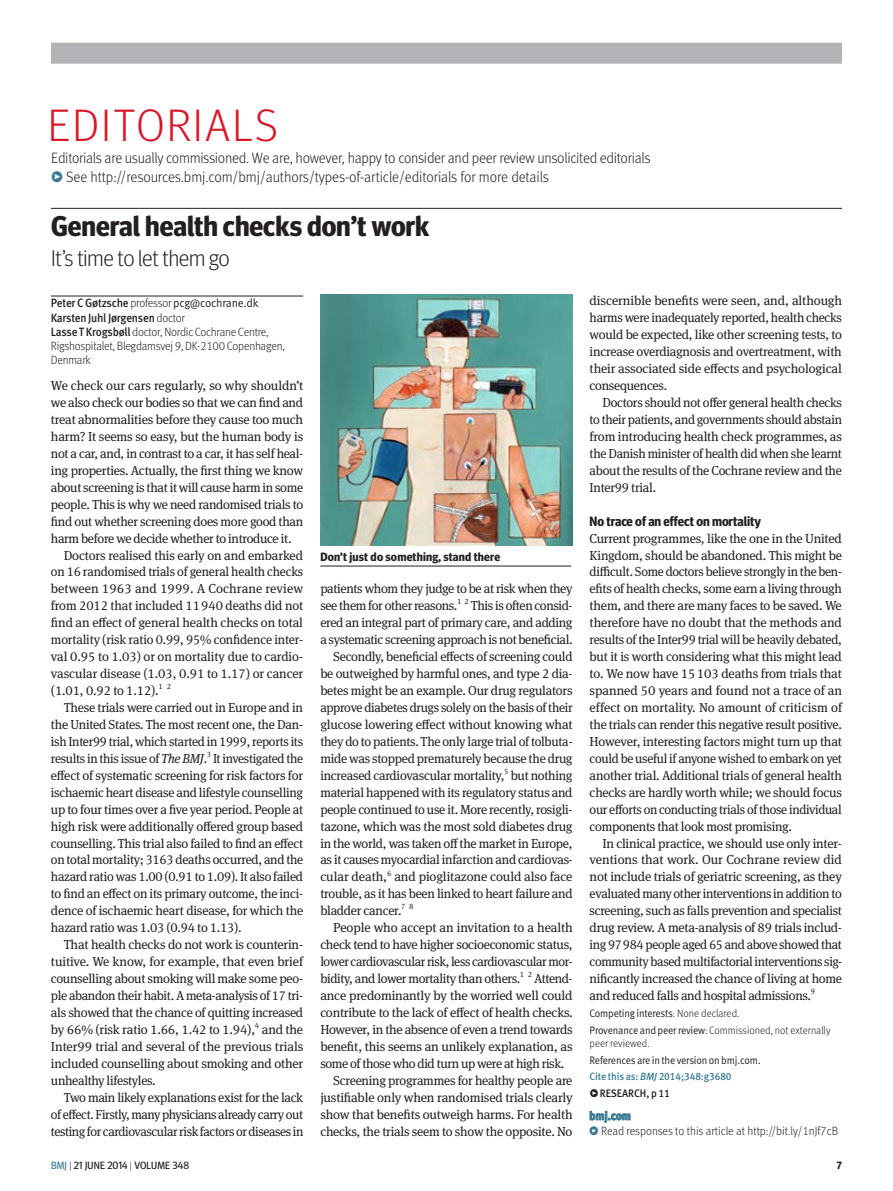
<style>
.page{position:relative;width:893px;height:1191px;background:#fff}
.page>*{position:absolute;margin:0;border:0;box-sizing:border-box;transform-origin:0 0}
.t1{font:300 45px "Meta Headline OT";letter-spacing:.06em;color:#d71729}
.editorial_head_19{font:700 28.5px "Meta Headline OT";color:#231f20}
.editorial_intro{font:300 22.5px "Meta Headline OT";color:#231f20}
.t2{font:300 15px/19.4px "Meta Pro";letter-spacing:-.02em;color:#231f20;scale:.95 1}
.subhead1_crosshead{font:700 13.5px "Meta Headline OT";color:#231f20}
.body_indent{font:13.05px/17px "Meta Serif Pro";letter-spacing:-.025em;color:#231f20;text-align:justify}
.body{font:13.05px/17px "Meta Serif Pro";letter-spacing:-.025em;color:#231f20;text-align:justify}
.editorial_author_det{font:300 12px/14.2px "Meta Pro";letter-spacing:-.02em;color:#231f20;scale:.95 1}
.caption_picture{font:700 12px "Meta Headline OT";letter-spacing:.015em;color:#231f20}
._8pt_Link_bold{font:700 12px "Meta Pro";letter-spacing:-.01em;color:#3c7b93;scale:.95 1}
.acknol_sup_cor_to__r{font:10.8px "Meta Pro Normal";letter-spacing:-.02em;color:#231f20;scale:.93 1}
.acknol_sup_cor_to__r-2{font:300 10.8px/12.8px "Meta Pro";color:#231f20;scale:.95 1}
.t3{font:500 10.8px "Meta Pro";letter-spacing:-.01em;color:#231f20;scale:.95 1}
.citation{font:500 10.5px "Meta Pro";letter-spacing:-.01em;color:#3c7b93;scale:.95 1}
.t4{font:10.5px "Meta Headline OT";letter-spacing:.01em;color:#231f20}
.t5{font:700 10.5px "Meta Headline OT";color:#231f20}
.body_indent-2{font:7.8px "Meta Serif Pro";color:#231f20}
.s1{font-weight:500;color:#3c7b93}
.s2{font-weight:500}
.s3{font-family:"Meta Pro Normal";font-weight:400}
.s4{font-style:italic}
.s5{font-family:"Meta Pro";font-weight:300}
.s6{color:#3c7b93}
.s7{font-weight:300}
</style>
<div class="page">
<div style="left:51px;top:43px;width:791px;height:21px;background:#b2b3b7"></div>
<hr style="left:51px;top:208px;width:791px;height:1px;background:#231f20">
<hr style="left:51px;top:296px;width:252px;height:1px;background:#231f20">
<svg style="left:590px;top:1110px;width:40px;height:12px"></svg>
<img style="left:320px;top:295px;width:253px;height:251px">
<hr style="left:320px;top:566px;width:251px;height:1px;background:#231f20">
<h1 class="t1" style="left:48px;top:98px;width:231px">EDITORIALS</h1>
<p class="t2" style="left:51px;top:147px;width:632px">Editorials are usually commissioned. We are, however, happy to consider and peer review unsolicited editorials<br><span class="s1">Ж</span> See http://resources.bmj.com/bmj/authors/types-of-article/editorials for more details</p>
<p class="editorial_head_19" style="left:51px;top:209px;width:380px">General health checks don’t work</p>
<p class="editorial_intro" style="left:51px;top:245px;width:180px">It’s time to let them go</p>
<p class="editorial_author_det" style="left:51px;top:295px;width:248px"><span class="s2">Peter C Gøtzsche</span> professor <span class="s3">pcg@cochrane.dk </span><span class="s2">Karsten Juhl Jørgensen</span> doctor<br><span class="s2">Lasse T Krogsbøll</span> doctor, Nordic Cochrane Centre, Rigshospitalet, Blegdamsvej 9, DK-2100 Copenhagen, Denmark</p>
<p class="body" style="left:51px;top:376px;width:254px">We check our cars regularly, so why shouldn’t we also check our bodies so that we can find and treat abnormalities before they cause too much harm? It seems so easy, but the human body is not a car, and, in contrast to a car, it has self heal&shy;ing properties. Actually, the first thing we know about screening is that it will cause harm in some people. This is why we need randomised trials to find out whether screening does more good than harm before we decide whether to introduce it.</p>
<p class="body_indent" style="left:51px;top:546px;width:254px;text-indent:13px">Doctors realised this early on and embarked on 16 randomised trials of general health checks between 1963 and 1999. A Cochrane review from 2012 that included 11940 deaths did not find an effect of general health checks on total mortality (risk ratio 0.99, 95% confidence inter&shy;val 0.95 to 1.03) or on mortality due to cardio&shy;vascular disease (1.03, 0.91 to 1.17) or cancer (1.01, 0.92 to 1.12).</p>
<p class="caption_picture" style="left:320px;top:550px;width:181px">Don’t just do something, stand there</p>
<p class="body_indent" style="left:320px;top:579px;width:254px">patients whom they judge to be at risk when they see them for other reasons.</p>
<p class="body_indent-2" style="left:457px;top:596px;width:13px">1 2</p>
<p class="body_indent" style="left:320px;top:596px;width:254px;text-indent:151px">This is often consid&shy;ered an integral part of primary care, and adding a systematic screening approach is not beneficial.</p>
<p class="body_indent" style="left:320px;top:647px;width:254px;text-indent:13px">Secondly, beneficial effects of screening could be outweighed by harmful ones, and type 2 dia&shy;betes might be an example. Our drug regulators approve diabetes drugs solely on the basis of their glucose lowering effect without knowing what they do to patients. The only large trial of tolbuta&shy;mide was stopped prematurely because the drug increased cardiovascular mortality,</p>
<p class="body_indent-2" style="left:159px;top:681px;width:14px">1 2</p>
<p class="body_indent" style="left:51px;top:698px;width:254px;text-indent:13px">These trials were carried out in Europe and in the United States. The most recent one, the Dan&shy;ish Inter99 trial, which started in 1999, reports its results in this issue of <span class="s4">The BMJ</span>.<sup>3</sup> It investigated the effect of systematic screening for risk factors for ischaemic heart disease and lifestyle counselling up to four times over a five year period. People at high risk were additionally offered group based counselling. This trial also failed to find an effect on total mortality; 3163 deaths occurred, and the hazard ratio was 1.00 (0.91 to 1.09). It also failed to find an effect on its primary outcome, the inci&shy;dence of ischaemic heart disease, for which the hazard ratio was 1.03 (0.94 to 1.13).</p>
<p class="body_indent" style="left:51px;top:935px;width:254px;text-indent:13px">That health checks do not work is counterin&shy;tuitive. We know, for example, that even brief counselling about smoking will make some peo&shy;ple abandon their habit. A meta-analysis of 17 tri&shy;als showed that the chance of quitting increased by 66% (risk ratio 1.66, 1.42 to 1.94),</p>
<p class="body_indent-2" style="left:504px;top:765px;width:6px">5</p>
<p class="body_indent" style="left:320px;top:766px;width:254px;text-indent:190px">but nothing material happened with its regulatory status and people continued to use it. More recently, rosigli&shy;tazone, which was the most sold diabetes drug in the world, was taken off the market in Europe, as it causes myocardial infarction and cardiovas&shy;cular death,<sup>6</sup> and pioglitazone could also face trouble, as it has been linked to heart failure and bladder cancer.</p>
<p class="body_indent-2" style="left:401px;top:901px;width:14px">7 8</p>
<p class="body_indent" style="left:320px;top:918px;width:254px;text-indent:13px">People who accept an invitation to a health check tend to have higher socioeconomic status, lower cardiovascular risk, less cardiovascular mor&shy;bidity, and lower mortality than others.</p>
<p class="body_indent-2" style="left:520px;top:968px;width:14px">1 2</p>
<p class="body_indent" style="left:320px;top:969px;width:254px;text-indent:214px">Attend&shy;ance predominantly by the worried well could contribute to the lack of effect of health checks.<br>However, in the absence of even a trend towards benefit, this seems an unlikely explanation, as some of those who did turn up were at high risk.</p>
<p class="body_indent" style="left:320px;top:1071px;width:254px;text-indent:13px">Screening programmes for healthy people are justifiable only when randomised trials clearly show that benefits outweigh harms. For health checks, the trials seem to show the opposite. No</p>
<p class="body_indent-2" style="left:255px;top:1019px;width:6px">4</p>
<p class="body_indent" style="left:51px;top:1020px;width:254px;text-indent:211px">and the Inter99 trial and several of the previous trials included counselling about smoking and other unhealthy lifestyles.</p>
<p class="body_indent" style="left:51px;top:1088px;width:254px;text-indent:13px">Two main likely explanations exist for the lack of effect. Firstly, many physicians already carry out testing for cardiovascular risk factors or diseases in</p>
<p class="body_indent" style="left:590px;top:292px;width:254px">discernible benefits were seen, and, although harms were inadequately reported, health checks would be expected, like other screening tests, to increase overdiagnosis and overtreatment, with their associated side effects and psychological consequences.</p>
<p class="body_indent" style="left:590px;top:393px;width:254px;text-indent:13px">Doctors should not offer general health checks to their patients, and governments should abstain from introducing health check programmes, as the Danish minister of health did when she learnt about the results of the Cochrane review and the Inter99 trial.</p>
<p class="subhead1_crosshead" style="left:590px;top:513px;width:173px">No trace of an effect on mortality</p>
<p class="body" style="left:590px;top:529px;width:254px">Current programmes, like the one in the United Kingdom, should be abandoned. This might be difficult. Some doctors believe strongly in the ben&shy;efits of health checks, some earn a living through them, and there are many faces to be saved. We therefore have no doubt that the methods and results of the Inter99 trial will be heavily debated, but it is worth considering what this might lead to. We now have 15103 deaths from trials that spanned 50 years and found not a trace of an effect on mortality. No amount of criticism of the trials can render this negative result positive.<br>However, interesting factors might turn up that could be useful if anyone wished to embark on yet another trial. Additional trials of general health checks are hardly worth while; we should focus our efforts on conducting trials of those individual components that look most promising.</p>
<p class="body_indent" style="left:590px;top:834px;width:254px;text-indent:13px">In clinical practice, we should use only inter&shy;ventions that work. Our Cochrane review did not include trials of geriatric screening, as they evaluated many other interventions in addition to screening, such as falls prevention and specialist drug review. A meta-analysis of 89 trials includ&shy;ing 97984 people aged 65 and above showed that community based multifactorial interventions sig&shy;nificantly increased the chance of living at home and reduced falls and hospital admissions.<sup>9</sup></p>
<p class="acknol_sup_cor_to__r" style="left:590px;top:1005px;width:163px">Competing interests<span class="s5">: None declared.</span></p>
<p class="acknol_sup_cor_to__r-2" style="left:590px;top:1023px;width:255px"><span class="s3">Provenance and peer review</span>: Commissioned, not externally peer reviewed.</p>
<p class="acknol_sup_cor_to__r" style="left:590px;top:1051px;width:185px">References are in the version on bmj.com.</p>
<p class="citation" style="left:590px;top:1068px;width:151px">Cite this as: <span class="s4">BMJ</span> 2014;348:g3680</p>
<p class="t3" style="left:590px;top:1085px;width:86px">Ж RESEARCH, p 11</p>
<p class="_8pt_Link_bold" style="left:589px;top:1106px;width:46px">bmj.com</p>
<p class="editorial_author_det" style="left:589px;top:1123px;width:264px"><span class="s6">̻</span> Read responses to this article at http://bit.ly/1nJf7cB</p>
<p class="t4" style="left:51px;top:1159px;width:139px"><span class="s6">BMJ</span> <span class="s7">|</span> 21 JUNE 2014 <span class="s7">|</span> VOLUME 348</p>
<p class="t5" style="left:837px;top:1159px;width:7px">7</p>
</div>
